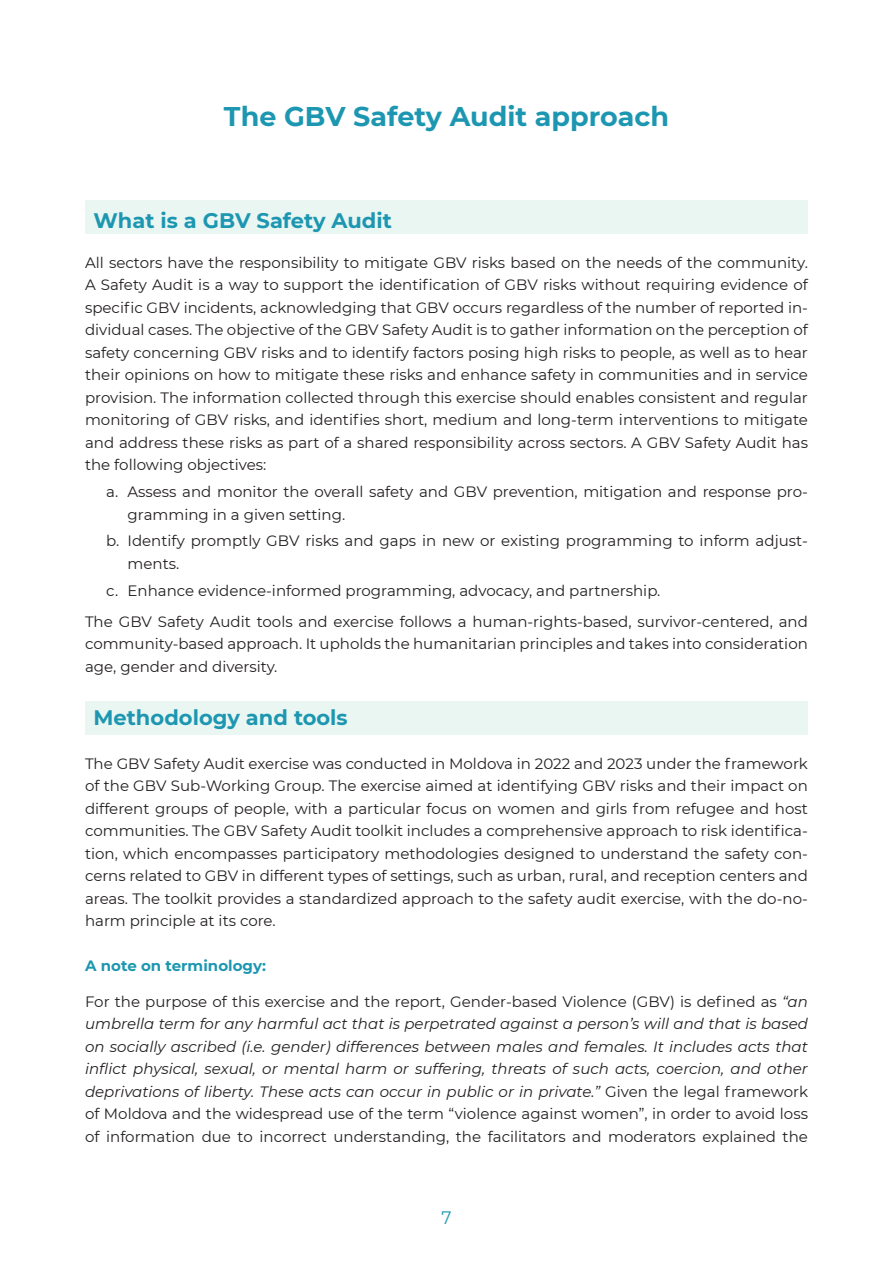
<style>
.page{position:relative;width:893px;height:1263px;background:#fff}
.page>*{position:absolute;margin:0;border:0;box-sizing:border-box;transform-origin:0 0}
.t1{font:700 27px "Montserrat";color:#1d97b1}
.t2{font:700 21px "Montserrat";color:#1d97b1}
.t3{font:18px "Montserrat";color:#1d97b1;scale:.95 1}
.t4{font:15px/22.5px "Montserrat";color:#231f20}
.t5{font:italic 15px/22.5px "Montserrat";color:#231f20;text-align:justify}
.t6{font:700 15px "Montserrat";color:#1d97b1}
.s1{font-style:normal}
</style>
<div class="page">
<div style="left:85px;top:701px;width:723px;height:34px;background:#eaf6f2"></div>
<div style="left:85px;top:201px;width:723px;height:33px;background:#eaf6f2"></div>
<h1 class="t1" style="left:224px;top:97px;width:446px">The GBV Safety Audit approach</h1>
<h2 class="t2" style="left:94px;top:206px;width:300px">What is a GBV Safety Audit</h2>
<p class="t4" style="left:85px;top:251px;width:724px;text-align:justify">All sectors have the responsibility to mitigate GBV risks based on the needs of the community.<br>A Safety Audit is a way to support the identification of GBV risks without requiring evidence of specific GBV incidents, acknowledging that GBV occurs regardless of the number of reported in&shy;dividual cases. The objective of the GBV Safety Audit is to gather information on the perception of safety concerning GBV risks and to identify factors posing high risks to people, as well as to hear their opinions on how to mitigate these risks and enhance safety in communities and in service provision. The information collected through this exercise should enables consistent and regular monitoring of GBV risks, and identifies short, medium and long-term interventions to mitigate and address these risks as part of a shared responsibility across sectors. A GBV Safety Audit has the following objectives:</p>
<p class="t4" style="left:128px;top:480px;width:682px;text-indent:-21px">a. Assess and monitor the overall safety and GBV prevention, mitigation and response pro&shy;gramming in a given setting.</p>
<p class="t4" style="left:128px;top:529px;width:682px;text-indent:-21px">b. Identify promptly GBV risks and gaps in new or existing programming to inform adjust&shy;ments.</p>
<p class="t4" style="left:85px;top:574px;width:724px;line-height:31px;text-indent:21px">c. Enhance evidence-informed programming, advocacy, and partnership.<br>The GBV Safety Audit tools and exercise follows a human-rights-based, survivor-centered, and</p>
<p class="t4" style="left:85px;top:632px;width:724px">community-based approach. It upholds the humanitarian principles and takes into consideration age, gender and diversity.</p>
<h2 class="t2" style="left:94px;top:702px;width:256px">Methodology and tools</h2>
<p class="t4" style="left:85px;top:752px;width:724px;text-align:justify">The GBV Safety Audit exercise was conducted in Moldova in 2022 and 2023 under the framework of the GBV Sub-Working Group. The exercise aimed at identifying GBV risks and their impact on different groups of people, with a particular focus on women and girls from refugee and host communities. The GBV Safety Audit toolkit includes a comprehensive approach to risk identifica&shy;tion, which encompasses participatory methodologies designed to understand the safety con&shy;cerns related to GBV in different types of settings, such as urban, rural, and reception centers and areas. The toolkit provides a standardized approach to the safety audit exercise, with the do-no&shy;harm principle at its core.</p>
<p class="t6" style="left:85px;top:955px;width:182px">A note on terminology:</p>
<p class="t5" style="left:85px;top:989px;width:724px"><span class="s1">For the purpose of this exercise and the report, Gender-based Violence (GBV) is defined as</span> “an umbrella term for any harmful act that is perpetrated against a person’s will and that is based on socially ascribed (i.e. gender) differences between males and females. It includes acts that inflict physical, sexual, or mental harm or suffering, threats of such acts, coercion, and other deprivations of liberty. These acts can occur in public or in private.” <span class="s1">Given the legal framework of Moldova and the widespread use of the term “violence against women”, in order to avoid loss of information due to incorrect understanding, the facilitators and moderators explained the</span></p>
<p class="t3" style="left:441px;top:1205px;width:12px">7</p>
</div>
